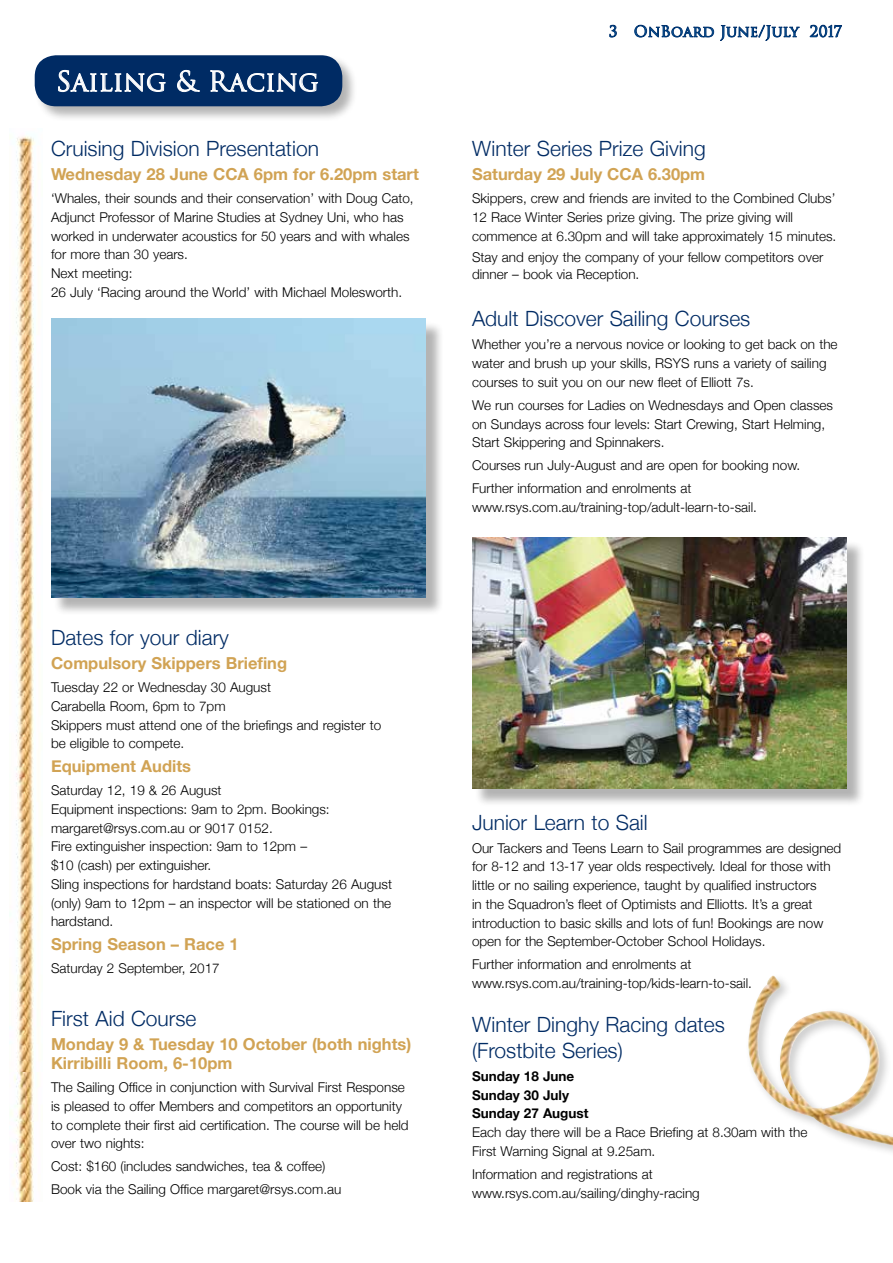
<style>
.page{position:relative;width:893px;height:1263px;background:#fff}
.page>*{position:absolute;margin:0;border:0;box-sizing:border-box;transform-origin:0 0}
.t1{font:27px "Trajan Pro 3";color:#fff}
.t2{font:300 21px/25.5px "Helvetica Neue";color:#002b64}
.t3{font:700 16.5px/19.5px "Helvetica Neue";color:#d1a354}
.t4{font:15px "Trajan Pro 3";letter-spacing:.005em;color:#004789}
.t5{font:300 13.5px/18.8px "Helvetica Neue";color:#000}
.t6{font:700 13.5px/18.8px "Helvetica Neue";color:#000}
</style>
<div class="page">
<div style="left:34px;top:55px;width:324px;height:67px;background:#000;opacity:.3"></div>
<div style="left:35px;top:55px;width:307px;height:51px;background:#002b64;border-radius:21px"></div>
<svg style="left:58px;top:70px;width:108px;height:22px"></svg>
<svg style="left:177px;top:70px;width:23px;height:22px"></svg>
<svg style="left:210px;top:70px;width:108px;height:22px"></svg>
<svg style="left:609px;top:25px;width:8px;height:12px"></svg>
<svg style="left:634px;top:25px;width:80px;height:13px"></svg>
<svg style="left:720px;top:25px;width:80px;height:16px"></svg>
<svg style="left:810px;top:25px;width:32px;height:13px"></svg>
<img style="left:16px;top:136px;width:19px;height:936px">
<img style="left:10px;top:1072px;width:24px;height:129px">
<img style="left:748px;top:975px;width:145px;height:170px">
<div style="left:53px;top:321px;width:391px;height:295px;background:#000;opacity:.3"></div>
<img style="left:51px;top:319px;width:374px;height:278px">
<div style="left:474px;top:540px;width:391px;height:267px;background:#000;opacity:.3"></div>
<img style="left:472px;top:538px;width:374px;height:251px">
<h1 class="t1" style="left:56px;top:63px;width:264px">Sailing &amp; Racing</h1>
<h2 class="t2" style="left:51px;top:136px;width:269px">Cruising Division Presentation</h2>
<p class="t3" style="left:51px;top:164px;width:369px">Wednesday 28 June CCA 6pm for 6.20pm start</p>
<p class="t5" style="left:51px;top:189px;width:364px">‘Whales, their sounds and their conservation’ with Doug Cato, Adjunct Professor of Marine Studies at Sydney Uni, who has worked in underwater acoustics for 50 years and with whales for more than 30 years.<br>Next meeting:<br>26 July ‘Racing around the World’ with Michael Molesworth.</p>
<h2 class="t2" style="left:51px;top:625px;width:179px">Dates for your diary</h2>
<p class="t3" style="left:51px;top:653px;width:238px">Compulsory Skippers Briefing</p>
<p class="t5" style="left:51px;top:678px;width:332px">Tuesday 22 or Wednesday 30 August<br>Carabella Room, 6pm to 7pm<br>Skippers must attend one of the briefings and register to be eligible to compete.</p>
<p class="t3" style="left:51px;top:756px;width:142px">Equipment Audits</p>
<p class="t5" style="left:51px;top:781px;width:342px">Saturday 12, 19 &amp; 26 August<br>Equipment inspections: 9am to 2pm. Bookings: margaret@rsys.com.au or 9017 0152.<br>Fire extinguisher inspection: 9am to 12pm –<br>$10 (cash) per extinguisher.<br>Sling inspections for hardstand boats: Saturday 26 August (only) 9am to 12pm – an inspector will be stationed on the hardstand.</p>
<p class="t3" style="left:51px;top:934px;width:189px">Spring Season – Race 1</p>
<p class="t5" style="left:51px;top:959px;width:170px">Saturday 2 September, 2017</p>
<h2 class="t2" style="left:51px;top:1005px;width:147px">First Aid Course</h2>
<p class="t3" style="left:51px;top:1034px;width:362px">Monday 9 &amp; Tuesday 10 October (both nights)<br>Kirribilli Room, 6-10pm</p>
<p class="t5" style="left:51px;top:1078px;width:359px">The Sailing Office in conjunction with Survival First Response is pleased to offer Members and competitors an opportunity to complete their first aid certification. The course will be held over two nights:</p>
<p class="t5" style="left:51px;top:1155px;width:292px;line-height:23px">Cost: $160 (includes sandwiches, tea &amp; coffee)<br>Book via the Sailing Office margaret@rsys.com.au</p>
<p class="t4" style="left:609px;top:21px;width:235px">3 OnBoard June/July 2017</p>
<h2 class="t2" style="left:472px;top:136px;width:235px">Winter Series Prize Giving</h2>
<p class="t3" style="left:472px;top:164px;width:235px">Saturday 29 July CCA 6.30pm</p>
<p class="t5" style="left:472px;top:189px;width:366px">Skippers, crew and friends are invited to the Combined Clubs’<br>12 Race Winter Series prize giving. The prize giving will commence at 6.30pm and will take approximately 15 minutes.</p>
<p class="t5" style="left:472px;top:248px;width:353px;line-height:17.2px">Stay and enjoy the company of your fellow competitors over dinner – book via Reception.</p>
<h2 class="t2" style="left:472px;top:306px;width:280px">Adult Discover Sailing Courses</h2>
<p class="t5" style="left:472px;top:335px;width:367px">Whether you’re a nervous novice or looking to get back on the water and brush up your skills, RSYS runs a variety of sailing courses to suit you on our new fleet of Elliott 7s.</p>
<p class="t5" style="left:472px;top:395px;width:362px">We run courses for Ladies on Wednesdays and Open classes on Sundays across four levels: Start Crewing, Start Helming,<br>Start Skippering and Spinnakers.</p>
<p class="t5" style="left:472px;top:454px;width:330px;line-height:23px">Courses run July-August and are open for booking now.<br>Further information and enrolments at</p>
<p class="t5" style="left:472px;top:498px;width:287px">www.rsys.com.au/training-top/adult-learn-to-sail.</p>
<h2 class="t2" style="left:472px;top:809px;width:177px">Junior Learn to Sail</h2>
<p class="t5" style="left:472px;top:838px;width:371px">Our Tackers and Teens Learn to Sail programmes are designed for 8-12 and 13-17 year olds respectively. Ideal for those with little or no sailing experience, taught by qualified instructors<br>in the Squadron’s fleet of Optimists and Elliotts. It’s a great introduction to basic skills and lots of fun! Bookings are now open for the September-October School Holidays.</p>
<p class="t5" style="left:472px;top:955px;width:282px">Further information and enrolments at www.rsys.com.au/training-top/kids-learn-to-sail.</p>
<h2 class="t2" style="left:472px;top:1012px;width:254px">Winter Dinghy Racing dates (Frostbite Series)</h2>
<p class="t6" style="left:472px;top:1066px;width:118px">Sunday 18 June<br>Sunday 30 July<br>Sunday 27 August</p>
<p class="t5" style="left:472px;top:1123px;width:337px">Each day there will be a Race Briefing at 8.30am with the<br>First Warning Signal at 9.25am.</p>
<p class="t5" style="left:472px;top:1164px;width:229px">Information and registrations at www.rsys.com.au/sailing/dinghy-racing</p>
</div>
